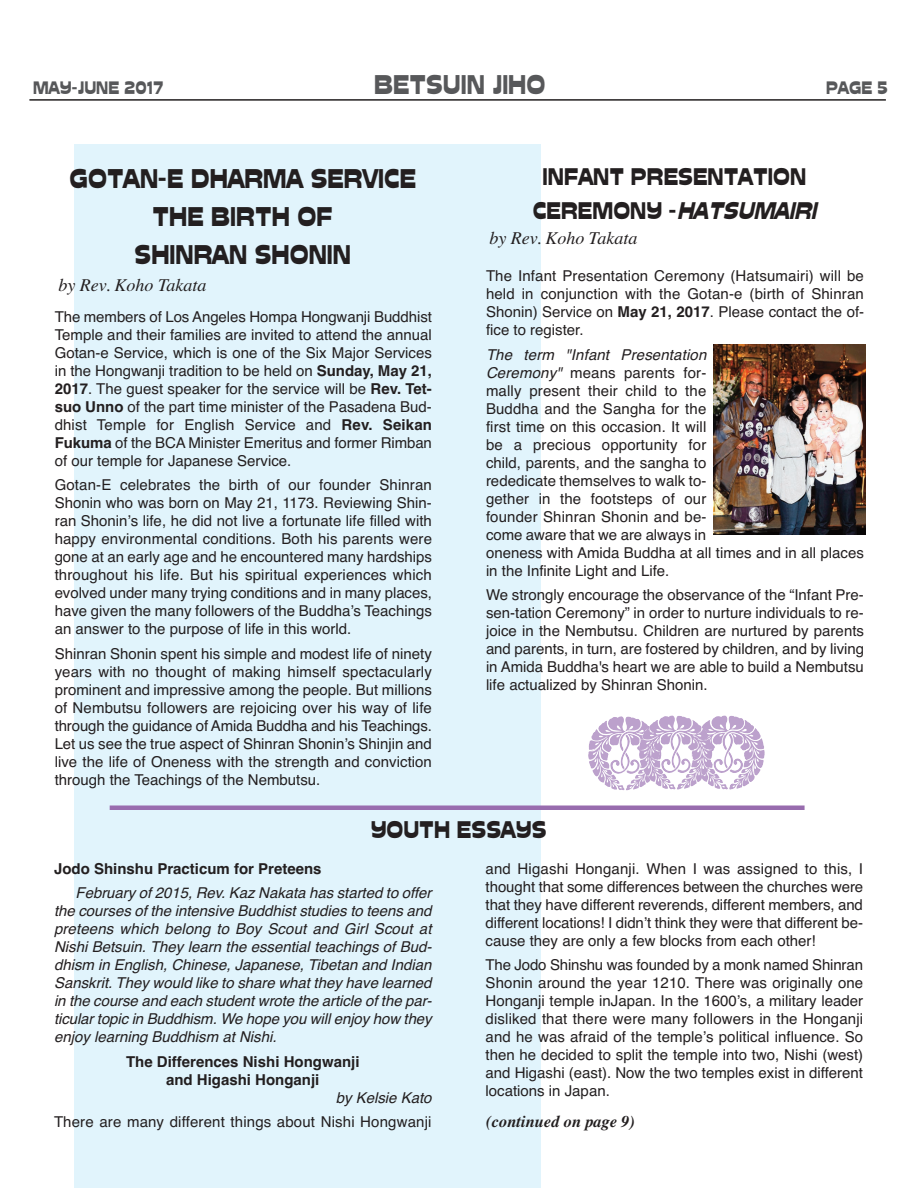
<style>
.page{position:relative;width:918px;height:1188px;background:#fff}
.page>*{position:absolute;margin:0;border:0;box-sizing:border-box;transform-origin:0 0}
.t1{font:27px/38.4px "Cuckoo";color:#231f20;text-align:center}
.t2{font:27px "Cuckoo";color:#57585a}
.t3{font:24px/34px "Cuckoo";color:#231f20;text-align:center}
.t4{font:italic 18px "Times";color:#231f20}
.t5{font:18px "Cuckoo";color:#57585a}
.t6{font:italic 700 16.5px "Times";color:#231f20}
.t7{font:15px/18px "Helvetica";color:#231f20;text-align:justify}
.t8{font:italic 15px/18px "Helvetica";color:#231f20;text-align:justify}
.t9{font:700 15px/18px "Helvetica";color:#231f20;text-align:center}
.s1{font-weight:700}
.s2{font-style:italic}
</style>
<div class="page">
<div style="left:74px;top:144px;width:467px;height:1044px;background:#e1f4fc"></div>
<hr style="left:29px;top:99px;width:857px;height:2px;background:#231f20">
<img style="left:714px;top:344px;width:151px;height:191px">
<img style="left:588px;top:716px;width:51px;height:74px">
<img style="left:712px;top:715px;width:53px;height:75px">
<img style="left:639px;top:715px;width:73px;height:75px">
<hr style="left:110px;top:806px;width:695px;height:4px;background:#986cae">
<p class="t5" style="left:33px;top:77px;width:132px">MAY-JUNE 2017</p>
<h1 class="t2" style="left:374px;top:68px;width:173px">BETSUIN JIHO</h1>
<p class="t5" style="left:826px;top:77px;width:63px">PAGE 5</p>
<h1 class="t1" style="left:69px;top:159px;width:348px">GOTAN-E DHARMA SERVICE<br>THE BIRTH OF<br>SHINRAN SHONIN</h1>
<p class="t4" style="left:58px;top:274px;width:149px">by Rev. Koho Takata</p>
<p class="t7" style="left:55px;top:308px;width:379px">The members of Los Angeles Hompa Hongwanji Buddhist Temple and their families are invited to attend the annual Gotan-e Service, which is one of the Six Major Services in the Hongwanji tradition to be held on <span class="s1">Sunday, May 21, 2017</span>. The guest speaker for the service will be <span class="s1">Rev. Tet&shy;suo Unno</span> of the part time minister of the Pasadena Bud&shy;dhist Temple for English Service and <span class="s1">Rev. Seikan Fukuma</span> of the BCA Minister Emeritus and former Rimban of our temple for Japanese Service.</p>
<p class="t7" style="left:55px;top:476px;width:379px">Gotan-E celebrates the birth of our founder Shinran Shonin who was born on May 21, 1173. Reviewing Shin&shy;ran Shonin’s life, he did not live a fortunate life filled with happy environmental conditions. Both his parents were gone at an early age and he encountered many hardships throughout his life. But his spiritual experiences which evolved under many trying conditions and in many places, have given the many followers of the Buddha’s Teachings an answer to the purpose of life in this world.</p>
<p class="t7" style="left:55px;top:645px;width:379px">Shinran Shonin spent his simple and modest life of ninety years with no thought of making himself spectacularly prominent and impressive among the people. But millions of Nembutsu followers are rejoicing over his way of life through the guidance of Amida Buddha and his Teachings.<br>Let us see the true aspect of Shinran Shonin’s Shinjin and live the life of Oneness with the strength and conviction through the Teachings of the Nembutsu.</p>
<h2 class="t3" style="left:533px;top:159px;width:291px">INFANT PRESENTATION<br>CEREMONY -<span class="s2">HATSUMAIRI</span></h2>
<p class="t4" style="left:489px;top:227px;width:149px">by Rev. Koho Takata</p>
<p class="t7" style="left:486px;top:267px;width:380px">The Infant Presentation Ceremony (Hatsumairi) will be held in conjunction with the Gotan-e (birth of Shinran Shonin) Service on <span class="s1">May 21, 2017</span>. Please contact the of&shy;fice to register.</p>
<p class="t7" style="left:486px;top:346px;width:379px;text-align:left"><span class="s2">The term "Infant Presentation<br>Ceremony"</span> means parents for-<br>mally present their child to the<br>Buddha and the Sangha for the<br>first time on this occasion. It will<br>be a precious opportunity for<br>child, parents, and the sangha to<br>rededicate themselves to walk to-<br>gether in the footsteps of our<br>founder Shinran Shonin and be-<br>come aware that we are always in<br>oneness with Amida Buddha at all times and in all places in the Infinite Light and Life.</p>
<p class="t7" style="left:486px;top:586px;width:380px">We strongly encourage the observance of the “Infant Pre&shy;sen-tation Ceremony” in order to nurture individuals to re&shy;joice in the Nembutsu. Children are nurtured by parents and parents, in turn, are fostered by children, and by living in Amida Buddha's heart we are able to build a Nembutsu life actualized by Shinran Shonin.</p>
<h2 class="t3" style="left:371px;top:812px;width:177px">YOUTH ESSAYS</h2>
<p class="t9" style="left:54px;top:860px;width:269px">Jodo Shinshu Practicum for Preteens</p>
<p class="t8" style="left:54px;top:884px;width:379px;text-indent:22px">February of 2015, Rev. Kaz Nakata has started to offer the courses of the intensive Buddhist studies to teens and preteens which belong to Boy Scout and Girl Scout at Nishi Betsuin. They learn the essential teachings of Bud&shy;dhism in English, Chinese, Japanese, Tibetan and Indian Sanskrit. They would like to share what they have learned in the course and each student wrote the article of the par&shy;ticular topic in Buddhism. We hope you will enjoy how they enjoy learning Buddhism at Nishi.</p>
<p class="t9" style="left:126px;top:1053px;width:235px">The Differences Nishi Hongwanji and Higashi Honganji</p>
<p class="t8" style="left:336px;top:1089px;width:97px">by Kelsie Kato</p>
<p class="t7" style="left:54px;top:1113px;width:379px">There are many different things about Nishi Hongwanji</p>
<p class="t7" style="left:486px;top:860px;width:379px">and Higashi Honganji. When I was assigned to this, I thought that some differences between the churches were that they have different reverends, different members, and different locations! I didn’t think they were that different be&shy;cause they are only a few blocks from each other!</p>
<p class="t7" style="left:486px;top:956px;width:379px">The Jodo Shinshu was founded by a monk named Shinran Shonin around the year 1210. There was originally one Honganji temple inJapan. In the 1600’s, a military leader disliked that there were many followers in the Honganji and he was afraid of the temple’s political influence. So then he decided to split the temple into two, Nishi (west) and Higashi (east). Now the two temples exist in different locations in Japan.</p>
<p class="t6" style="left:486px;top:1112px;width:150px">(continued on page 9)</p>
</div>
